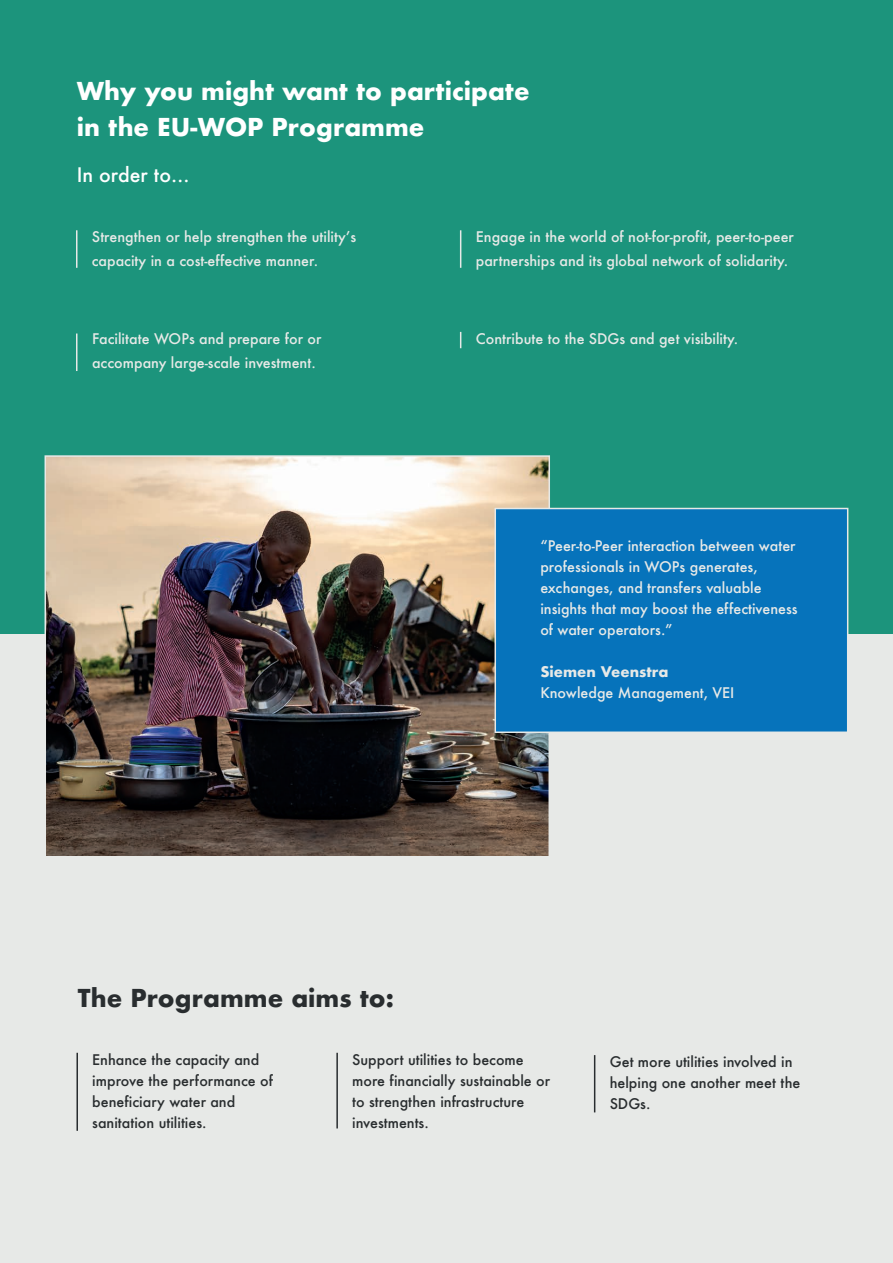
<style>
.page{position:relative;width:893px;height:1263px;background:#e7e9e7}
.page>*{position:absolute;margin:0;border:0;box-sizing:border-box;transform-origin:0 0}
.t1{font:700 24px/36px "Futura";color:#fff}
.t2{font:700 24px "Futura";color:#292d2f}
.t3{font:500 19.5px "Futura";color:#fff}
.t4{font:500 14.25px/21px "Futura";color:#e7e9e7}
.t5{font:500 14.25px/21px "Futura";color:#292d2f}
.t6{font:700 14.25px "Futura";color:#e7e9e7}
</style>
<div class="page">
<div style="left:0;top:0;width:893px;height:633px;background:#1c947c"></div>
<img style="left:48px;top:458px;width:499px;height:396px">
<div style="left:45px;top:455px;width:505px;height:402px;border:2px solid #e7e9e7"></div>
<div style="left:494px;top:508px;width:354px;height:225px;background:#0673bb;border:2px solid #e7e9e7"></div>
<hr style="left:76px;top:1053px;width:2px;height:78px;background:#292d2f">
<hr style="left:336px;top:1053px;width:2px;height:75px;background:#292d2f">
<hr style="left:594px;top:1055px;width:1px;height:57px;background:#292d2f">
<hr style="left:76px;top:230px;width:1px;height:38px;background:#e7e9e7">
<svg style="left:460px;top:332px;width:1px;height:16px"></svg>
<hr style="left:460px;top:230px;width:1px;height:38px;background:#e7e9e7">
<hr style="left:76px;top:333px;width:1px;height:38px;background:#e7e9e7">
<h1 class="t1" style="left:77px;top:72px;width:454px">Why you might want to participate in the EU-WOP Programme</h1>
<h2 class="t3" style="left:77px;top:161px;width:114px">In order to…</h2>
<p class="t4" style="left:92px;top:225px;width:266px;line-height:24px">Strengthen or help strengthen the utilityʼs capacity in a cost-effective manner.</p>
<p class="t4" style="left:92px;top:326px;width:231px;line-height:24px">Facilitate WOPs and prepare for or accompany large-scale investment.</p>
<p class="t4" style="left:476px;top:225px;width:320px;line-height:24px">Engage in the world of not-for-profit, peer-to-peer partnerships and its global network of solidarity.</p>
<p class="t4" style="left:476px;top:327px;width:264px">Contribute to the SDGs and get visibility.</p>
<p class="t4" style="left:540px;top:535px;width:259px">“Peer-to-Peer interaction between water professionals in WOPs generates, exchanges, and transfers valuable insights that may boost the effectiveness of water operators.”</p>
<p class="t6" style="left:540px;top:661px;width:130px">Siemen Veenstra</p>
<p class="t4" style="left:540px;top:682px;width:196px">Knowledge Management, VEI</p>
<h1 class="t2" style="left:78px;top:981px;width:317px">The Programme aims to:</h1>
<p class="t5" style="left:92px;top:1048px;width:182px">Enhance the capacity and improve the performance of beneficiary water and sanitation utilities.</p>
<p class="t5" style="left:352px;top:1048px;width:199px">Support utilities to become more financially sustainable or to strengthen infrastructure investments.</p>
<p class="t5" style="left:610px;top:1051px;width:192px">Get more utilities involved in helping one another meet the<br>SDGs.</p>
</div>
